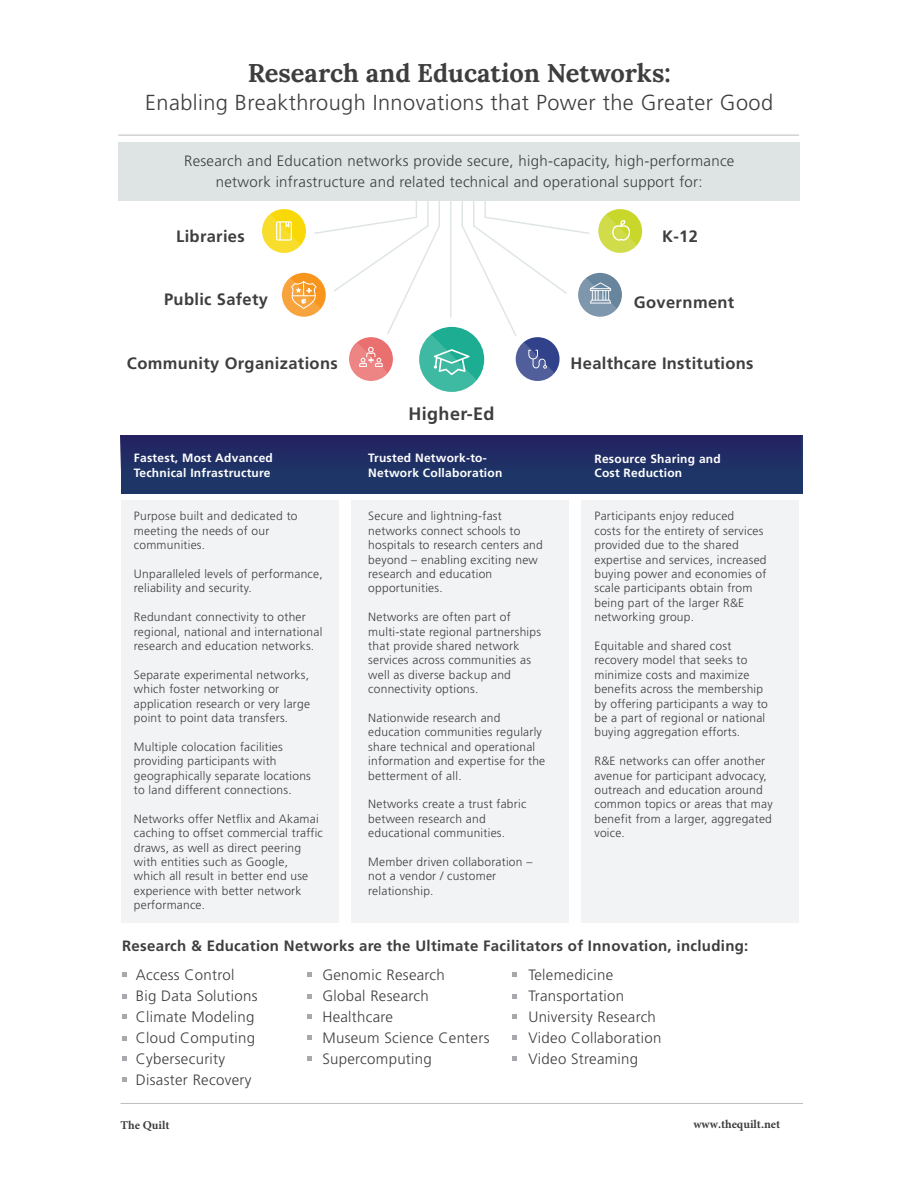
<style>
.page{position:relative;width:918px;height:1188px;background:#fff}
.page>*{position:absolute;margin:0;border:0;box-sizing:border-box;transform-origin:0 0}
.t1{font:700 25.5px "Lora";color:#3e3e3f}
.t2{font:300 21.75px "Frutiger";letter-spacing:.02em;color:#3e3e3f}
.t3{font:700 18px "Frutiger";letter-spacing:.02em;color:#3e3e3f}
.t4{font:700 16.5px "Frutiger";letter-spacing:.02em;color:#3e3e3f}
.t5{font:300 15px/21px "Frutiger";letter-spacing:.02em;color:#3e3e3f}
.t6{font:700 15px "Frutiger";letter-spacing:.02em;color:#3e3e3f}
.t7{font:300 12px/14.4px "Frutiger";letter-spacing:.02em;color:#3e3e3f}
.t8{font:700 12px/14.4px "Frutiger";letter-spacing:.02em;color:#fff}
.t9{font:700 12px "Minion Pro";color:#3e3e3f}
</style>
<div class="page">
<div style="left:121px;top:436px;width:681px;height:58px;background:#1e3567"></div>
<hr style="left:450px;top:146px;width:2px;height:172px;background:#dee4e4">
<hr style="left:439px;top:175px;width:1px;height:52px;background:#dee4e4">
<hr style="left:462px;top:175px;width:1px;height:52px;background:#dee4e4">
<hr style="left:427px;top:175px;width:2px;height:52px;background:#dee4e4">
<hr style="left:473px;top:175px;width:1px;height:52px;background:#dee4e4">
<hr style="left:485px;top:175px;width:1px;height:43px;background:#dee4e4">
<hr style="left:416px;top:175px;width:1px;height:43px;background:#dee4e4">
<div style="left:262px;top:209px;width:44px;height:44px;background:#f9d808;border-radius:50%"></div>
<div style="left:118px;top:142px;width:682px;height:58px;background:#dee4e4"></div>
<div style="left:121px;top:500px;width:218px;height:422px;background:#f2f3f4"></div>
<div style="left:351px;top:500px;width:218px;height:422px;background:#f2f3f4"></div>
<div style="left:581px;top:500px;width:218px;height:422px;background:#f2f3f4"></div>
<div style="left:121px;top:436px;width:679px;height:35px;background:#212a63"></div>
<hr style="left:118px;top:134px;width:681px;height:2px;background:#d1d2d4">
<svg style="left:122px;top:972px;width:4px;height:4px"></svg>
<svg style="left:122px;top:994px;width:4px;height:5px"></svg>
<svg style="left:122px;top:1015px;width:4px;height:4px"></svg>
<svg style="left:122px;top:1036px;width:4px;height:4px"></svg>
<svg style="left:122px;top:1057px;width:4px;height:4px"></svg>
<svg style="left:122px;top:1078px;width:4px;height:4px"></svg>
<svg style="left:308px;top:972px;width:4px;height:4px"></svg>
<svg style="left:308px;top:994px;width:4px;height:4px"></svg>
<svg style="left:308px;top:1015px;width:4px;height:4px"></svg>
<svg style="left:308px;top:1036px;width:4px;height:4px"></svg>
<svg style="left:308px;top:1057px;width:4px;height:4px"></svg>
<svg style="left:513px;top:972px;width:4px;height:4px"></svg>
<svg style="left:513px;top:994px;width:4px;height:4px"></svg>
<svg style="left:513px;top:1015px;width:4px;height:4px"></svg>
<svg style="left:513px;top:1036px;width:4px;height:4px"></svg>
<svg style="left:513px;top:1057px;width:4px;height:4px"></svg>
<hr style="left:121px;top:1103px;width:682px;height:1px;background:#bcbdc0">
<div style="left:598px;top:209px;width:44px;height:44px;background:#c9d72b;border-radius:50%"></div>
<svg style="left:262px;top:214px;width:375px;height:178px"></svg>
<h1 class="t1" style="left:248px;top:56px;width:425px">Research and Education Networks:</h1>
<h2 class="t2" style="left:145px;top:90px;width:630px">Enabling Breakthrough Innovations that Power the Greater Good</h2>
<p class="t5" style="left:184px;top:150px;width:552px;text-align:center">Research and Education networks provide secure, high-capacity, high-performance network infrastructure and related technical and operational support for:</p>
<h3 class="t4" style="left:176px;top:227px;width:70px">Libraries</h3>
<h3 class="t4" style="left:662px;top:227px;width:37px">K-12</h3>
<h3 class="t4" style="left:164px;top:290px;width:105px">Public Safety</h3>
<h3 class="t4" style="left:634px;top:292px;width:102px">Government</h3>
<h3 class="t4" style="left:127px;top:354px;width:212px">Community Organizations</h3>
<h3 class="t4" style="left:571px;top:354px;width:184px">Healthcare Institutions</h3>
<h3 class="t3" style="left:409px;top:404px;width:87px">Higher-Ed</h3>
<p class="t8" style="left:134px;top:451px;width:141px">Fastest, Most Advanced<br>Technical Infrastructure</p>
<p class="t8" style="left:368px;top:451px;width:136px">Trusted Network-to-<br>Network Collaboration</p>
<p class="t8" style="left:594px;top:452px;width:128px">Resource Sharing and<br>Cost Reduction</p>
<p class="t7" style="left:134px;top:509px;width:165px">Purpose built and dedicated to meeting the needs of our communities.</p>
<p class="t7" style="left:134px;top:567px;width:190px">Unparalleled levels of performance, reliability and security.</p>
<p class="t7" style="left:134px;top:610px;width:190px">Redundant connectivity to other regional, national and international research and education networks.</p>
<p class="t7" style="left:134px;top:667px;width:178px">Separate experimental networks, which foster networking or application research or very large point to point data transfers.</p>
<p class="t7" style="left:134px;top:739px;width:179px">Multiple colocation facilities providing participants with geographically separate locations to land different connections.</p>
<p class="t7" style="left:134px;top:811px;width:191px">Networks offer Netflix and Akamai caching to offset commercial traffic draws, as well as direct peering with entities such as Google,<br>which all result in better end use experience with better network performance.</p>
<p class="t7" style="left:368px;top:509px;width:176px">Secure and lightning-fast networks connect schools to hospitals to research centers and beyond – enabling exciting new research and education opportunities.</p>
<p class="t7" style="left:368px;top:610px;width:174px">Networks are often part of multi-state regional partnerships that provide shared network services across communities as well as diverse backup and connectivity options.</p>
<p class="t7" style="left:368px;top:711px;width:179px">Nationwide research and education communities regularly share technical and operational information and expertise for the betterment of all.</p>
<p class="t7" style="left:368px;top:797px;width:160px">Networks create a trust fabric between research and educational communities.</p>
<p class="t7" style="left:368px;top:855px;width:166px">Member driven collaboration – not a vendor / customer relationship.</p>
<p class="t7" style="left:594px;top:509px;width:174px">Participants enjoy reduced<br>costs for the entirety of services provided due to the shared expertise and services, increased buying power and economies of scale participants obtain from being part of the larger R&amp;E networking group.</p>
<p class="t7" style="left:594px;top:639px;width:175px">Equitable and shared cost recovery model that seeks to minimize costs and maximize benefits across the membership by offering participants a way to be a part of regional or national buying aggregation efforts.</p>
<p class="t7" style="left:594px;top:754px;width:180px">R&amp;E networks can offer another avenue for participant advocacy, outreach and education around common topics or areas that may benefit from a larger, aggregated voice.</p>
<p class="t6" style="left:122px;top:937px;width:628px">Research &amp; Education Networks are the Ultimate Facilitators of Innovation, including:</p>
<p class="t5" style="left:528px;top:965px;width:135px">Telemedicine<br>Transportation<br>University Research<br>Video Collaboration<br>Video Streaming</p>
<p class="t5" style="left:322px;top:965px;width:169px">Genomic Research<br>Global Research<br>Healthcare<br>Museum Science Centers<br>Supercomputing</p>
<p class="t5" style="left:136px;top:965px;width:123px">Access Control<br>Big Data Solutions<br>Climate Modeling<br>Cloud Computing<br>Cybersecurity<br>Disaster Recovery</p>
<p class="t9" style="left:121px;top:1117px;width:50px">The Quilt</p>
<p class="t9" style="left:693px;top:1116px;width:88px">www.thequilt.net</p>
</div>
